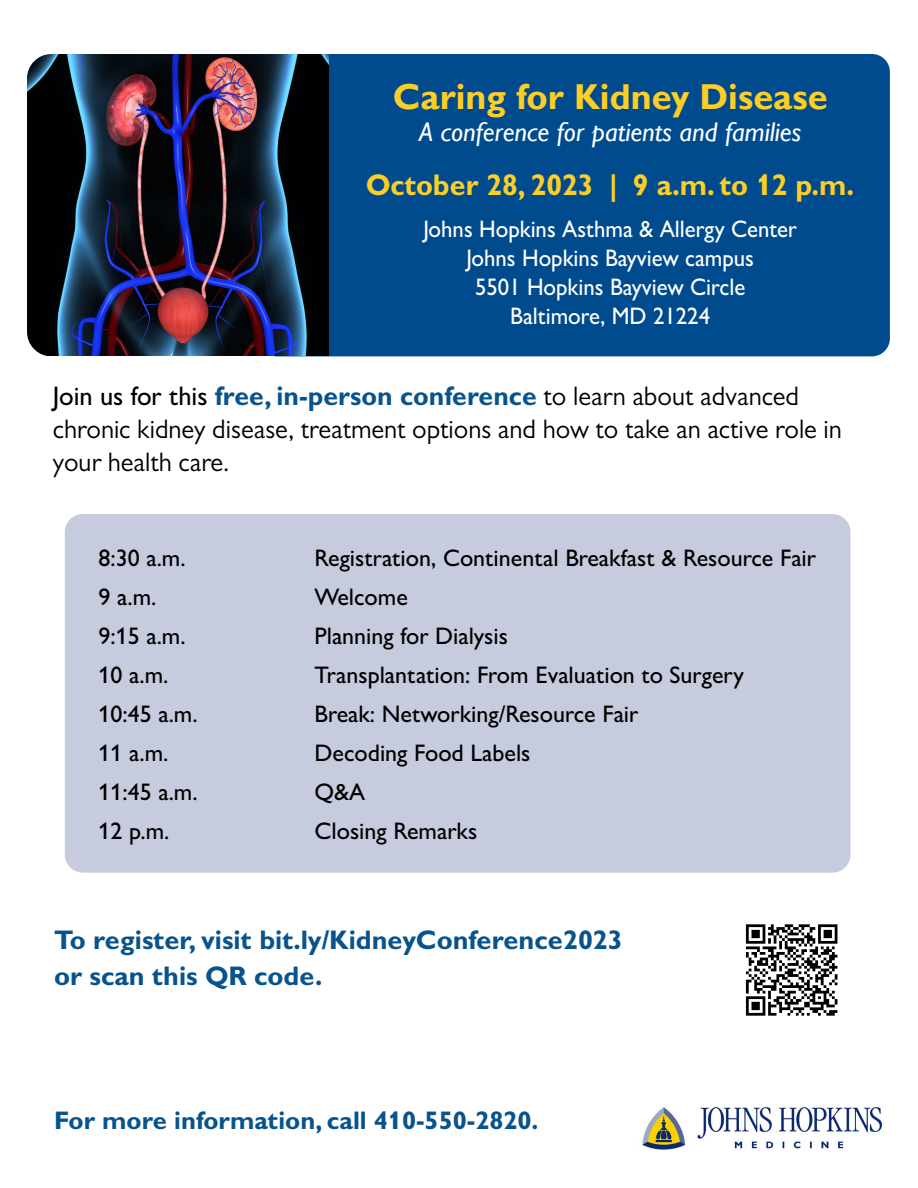
<style>
.page{position:relative;width:918px;height:1188px;background:#fff}
.page>*{position:absolute;margin:0;border:0;box-sizing:border-box;transform-origin:0 0}
.t1{font:700 36px "Gill Sans";color:#fdce25}
.t2{font:700 30px "Gill Sans MT Std";color:#fdce25;scale:.95 1}
.t3{font:27px/33px "Gill Sans MT Std";color:#000}
.t4{font:700 27px/36px "Gill Sans MT Std";color:#08538c}
.t5{font:italic 27px "Gill Sans";color:#fff}
.t6{font:700 25.5px "Gill Sans MT Std";color:#08538c}
.t7{font:500 24px "Gill Sans MT Std";color:#000}
.t8{font:500 24px/28.8px "Gill Sans MT Std";color:#fff;text-align:center;scale:.95 1}
.s1{font-weight:500}
.s2{font-weight:700;color:#08538c}
</style>
<div class="page">
<img style="left:642px;top:1107px;width:241px;height:43px">
<div style="left:329px;top:54px;width:561px;height:302px;background:#004b8d"></div>
<img style="left:27px;top:54px;width:302px;height:302px">
<div style="left:65px;top:514px;width:785px;height:359px;background:#c6cbdd;border-radius:18px"></div>
<img style="left:745px;top:924px;width:93px;height:92px">
<h1 class="t1" style="left:393px;top:75px;width:436px">Caring for Kidney Disease</h1>
<p class="t5" style="left:419px;top:116px;width:384px">A conference for patients and families</p>
<p class="t2" style="left:366px;top:167px;width:515px">October 28, 2023 | 9 a.m. to 12 p.m.</p>
<p class="t8" style="left:423px;top:215px;width:395px">Johns Hopkins Asthma &amp; Allergy Center<br>Johns Hopkins Bayview campus<br>5501 Hopkins Bayview Circle<br>Baltimore, MD 21224</p>
<p class="t3" style="left:53px;top:379px;width:790px"><span class="s1">Join us for this</span> <span class="s2">free, in-person conference</span> to learn about advanced chronic kidney disease, treatment options and how to take an active role in your health care.</p>
<p class="t7" style="left:99px;top:543px;width:89px">8:30 a.m.</p>
<p class="t7" style="left:315px;top:543px;width:503px">Registration, Continental Breakfast &amp; Resource Fair</p>
<p class="t7" style="left:99px;top:582px;width:59px">9 a.m.</p>
<p class="t7" style="left:315px;top:582px;width:95px">Welcome</p>
<p class="t7" style="left:99px;top:621px;width:89px">9:15 a.m.</p>
<p class="t7" style="left:315px;top:621px;width:195px">Planning for Dialysis</p>
<p class="t7" style="left:99px;top:660px;width:71px">10 a.m.</p>
<p class="t7" style="left:315px;top:660px;width:431px">Transplantation: From Evaluation to Surgery</p>
<p class="t7" style="left:99px;top:699px;width:101px">10:45 a.m.</p>
<p class="t7" style="left:315px;top:699px;width:325px">Break: Networking/Resource Fair</p>
<p class="t7" style="left:99px;top:738px;width:71px">11 a.m.</p>
<p class="t7" style="left:315px;top:738px;width:217px">Decoding Food Labels</p>
<p class="t7" style="left:99px;top:777px;width:101px">11:45 a.m.</p>
<p class="t7" style="left:315px;top:777px;width:52px">Q&amp;A</p>
<p class="t7" style="left:99px;top:816px;width:72px">12 p.m.</p>
<p class="t7" style="left:315px;top:816px;width:164px">Closing Remarks</p>
<p class="t4" style="left:54px;top:921px;width:570px">To register, visit bit.ly/KidneyConference2023 or scan this QR code.</p>
<p class="t6" style="left:54px;top:1105px;width:486px">For more information, call 410-550-2820.</p>
</div>
